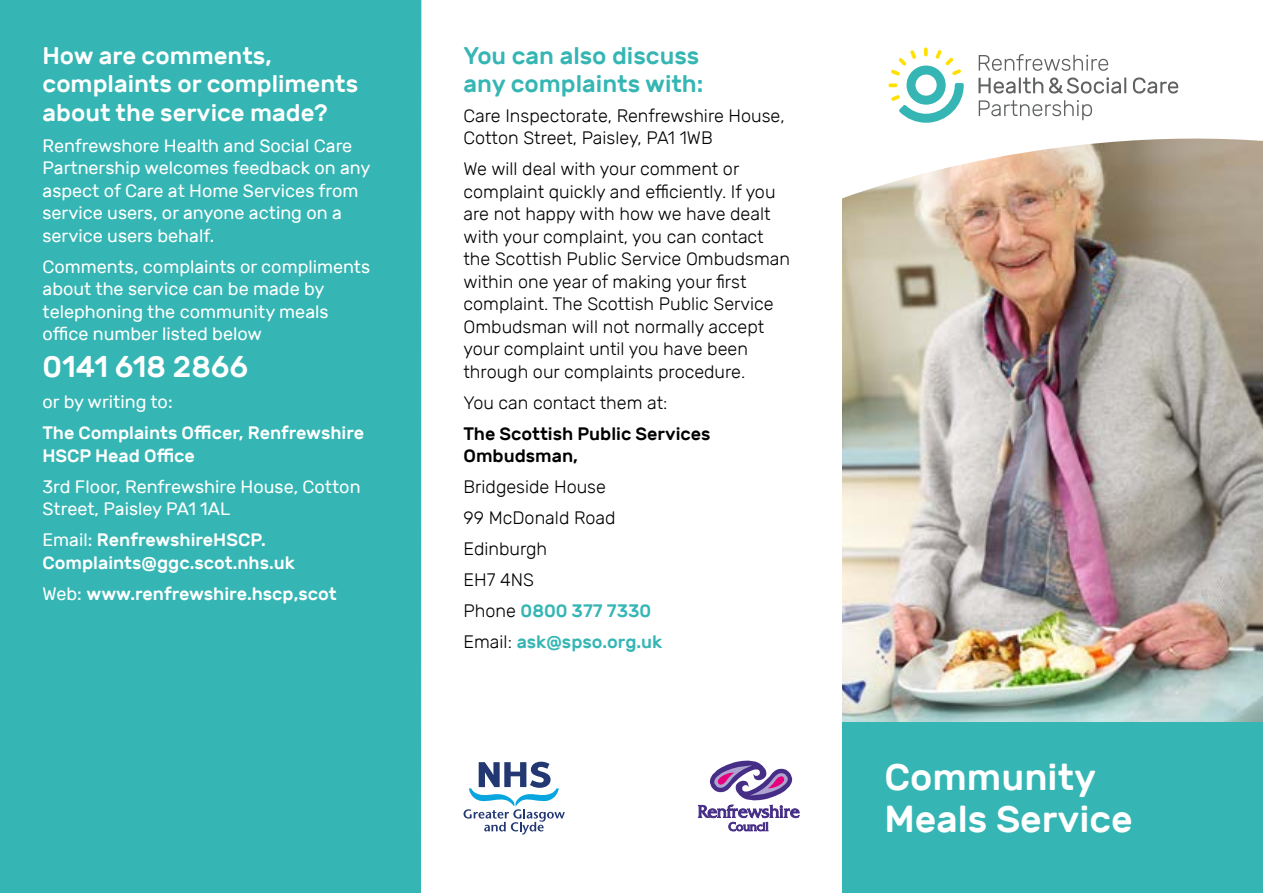
<style>
.page{position:relative;width:1263px;height:893px;background:#fff}
.page>*{position:absolute;margin:0;border:0;box-sizing:border-box;transform-origin:0 0}
.t1{font:500 37.5px/42px "Rubik";color:#fff}
.t2{font:500 30px "Rubik";color:#fff}
.t3{font:500 24px/28.5px "Rubik";color:#fff}
.t4{font:500 24px/28.5px "Rubik";color:#35b6b4}
.t5{font:300 18px/22.5px "Rubik";color:#000}
.t6{font:18px/22.5px "Rubik";color:#fff}
.t7{font:500 18px/22.5px "Rubik";color:#fff}
.t8{font:500 18px/22.5px "Rubik";color:#000}
.s1{font-weight:400}
.s2{font-weight:500;color:#35b6b4}
</style>
<div class="page">
<div style="left:842px;top:694px;width:421px;height:199px;background:#35b6b4"></div>
<img style="left:842px;top:202px;width:421px;height:520px">
<svg style="left:842px;top:114px;width:421px;height:88px"></svg>
<div style="left:0;top:0;width:421px;height:893px;background:#35b6b4"></div>
<svg style="left:979px;top:54px;width:129px;height:17px"></svg>
<svg style="left:978px;top:77px;width:65px;height:17px"></svg>
<svg style="left:1049px;top:77px;width:77px;height:17px"></svg>
<svg style="left:1133px;top:77px;width:45px;height:17px"></svg>
<svg style="left:979px;top:100px;width:113px;height:20px"></svg>
<svg style="left:888px;top:47px;width:76px;height:76px"></svg>
<svg style="left:698px;top:761px;width:101px;height:70px"></svg>
<svg style="left:463px;top:762px;width:102px;height:72px"></svg>
<h3 class="t3" style="left:43px;top:42px;width:317px">How are comments, complaints or compliments about the service made?</h3>
<p class="t6" style="left:43px;top:135px;width:329px">Renfrewshore Health and Social Care Partnership welcomes feedback on any aspect of Care at Home Services from service users, or anyone acting on a service users behalf.</p>
<p class="t6" style="left:43px;top:256px;width:329px">Comments, complaints or compliments about the service can be made by telephoning the community meals office number listed below</p>
<h2 class="t2" style="left:43px;top:350px;width:207px">0141 618 2866</h2>
<p class="t6" style="left:43px;top:391px;width:132px">or by writing to:</p>
<p class="t7" style="left:43px;top:422px;width:323px">The Complaints Officer, Renfrewshire<br>HSCP Head Office</p>
<p class="t6" style="left:43px;top:476px;width:320px">3rd Floor, Renfrewshire House, Cotton<br>Street, Paisley PA1 1AL</p>
<p class="t7" style="left:43px;top:529px;width:254px"><span class="s1">Email:</span> RenfrewshireHSCP.<br>Complaints@ggc.scot.nhs.uk</p>
<p class="t7" style="left:43px;top:583px;width:296px"><span class="s1">Web:</span> www.renfrewshire.hscp,scot</p>
<h3 class="t4" style="left:463px;top:42px;width:241px">You can also discuss any complaints with:</h3>
<p class="t5" style="left:463px;top:105px;width:323px">Care Inspectorate, Renfrewshire House,<br>Cotton Street, Paisley, PA1 1WB</p>
<p class="t5" style="left:463px;top:158px;width:328px">We will deal with your comment or complaint quickly and efficiently. If you are not happy with how we have dealt with your complaint, you can contact the Scottish Public Service Ombudsman within one year of making your first complaint. The Scottish Public Service Ombudsman will not normally accept your complaint until you have been through our complaints procedure.</p>
<p class="t5" style="left:463px;top:392px;width:206px">You can contact them at:</p>
<p class="t8" style="left:463px;top:423px;width:249px">The Scottish Public Services<br>Ombudsman,</p>
<p class="t5" style="left:463px;top:472px;width:200px;line-height:31px">Bridgeside House<br>99 McDonald Road<br>Edinburgh<br>EH7 4NS<br>Phone <span class="s2">0800 377 7330<br></span>Email: <span class="s2">ask@spso.org.uk</span></p>
<h1 class="t1" style="left:884px;top:756px;width:250px">Community<br>Meals Service</h1>
</div>
